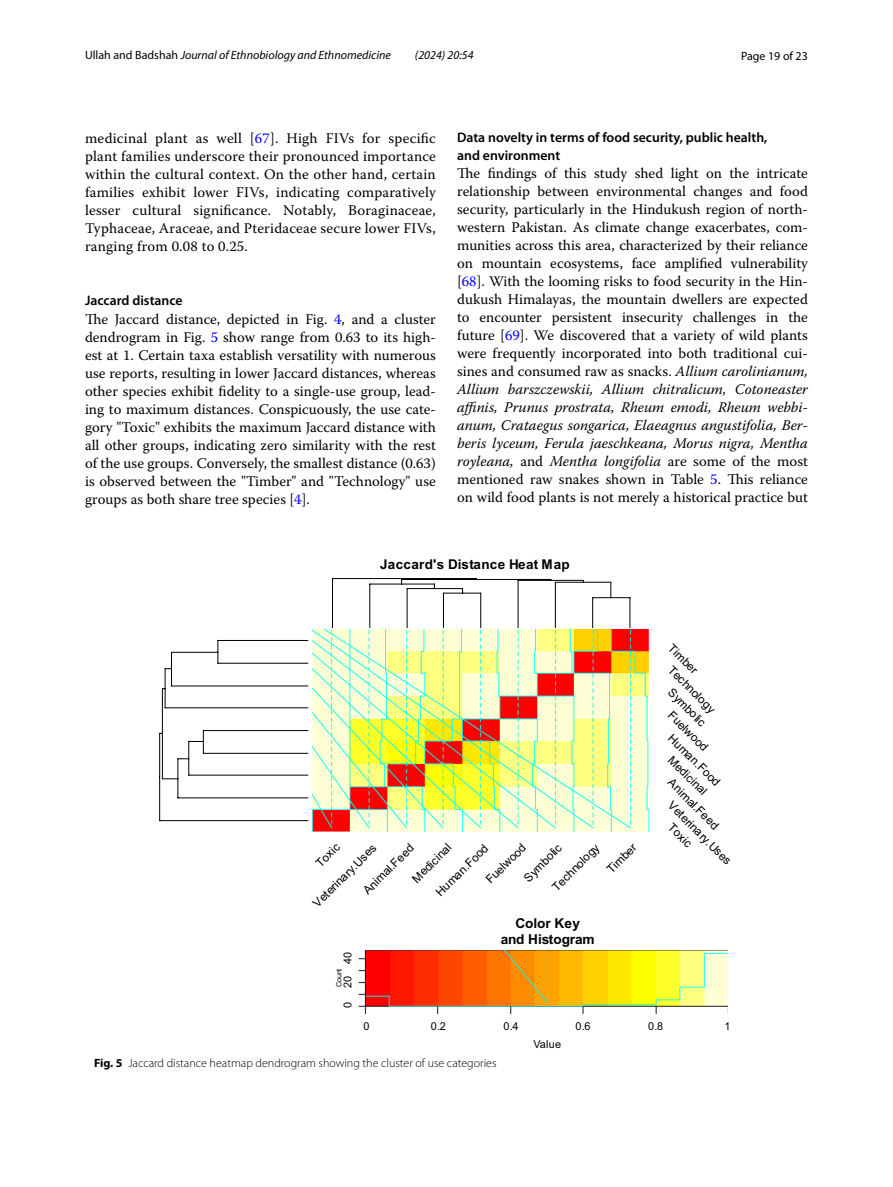
<style>
.page{position:relative;width:893px;height:1187px;background:#fff}
.page>*{position:absolute;margin:0;border:0;box-sizing:border-box;transform-origin:0 0}
.t1{font:14.7px/18px "Warnock Pro";color:#000;text-align:justify}
.t2{font:14.7px/18px "Warnock Pro It 6";color:#000;text-align:justify}
.t3{font:600 13.8px/18px "Myriad Pro";color:#000}
.t4{font:13.65px/16.4px "Arial Bold MT2";letter-spacing:-.01em;color:#000;text-align:center}
.t5{font:13.5px "Arial Bold MT2";letter-spacing:.02em;color:#000}
.t6{font:300 12px "Myriad Pro";color:#000}
.t7{font:italic 12px "Myriad Pro";color:#000}
.t8{font:12px "Myriad Pro";color:#000}
.t9{font:11.85px/25.8px "Arial MT2";color:#000}
.t10{font:10.95px "Arial MT2";letter-spacing:.025em;color:#000}
.t11{font:7.2px "Arial MT2";letter-spacing:-.055em;color:#000}
.s1{font-style:normal}
.s2{color:#00f}
.s3{font-family:"Warnock Pro It 6"}
.s4{font-family:"Warnock Pro"}
.s5{font-weight:700}
</style>
<div class="page">
<img style="left:313px;top:629px;width:415px;height:384px">
<hr style="left:159px;top:777px;width:1px;height:43px;background:#000">
<hr style="left:160px;top:820px;width:148px;height:1px;background:#000">
<hr style="left:159px;top:733px;width:1px;height:44px;background:#000">
<hr style="left:162px;top:688px;width:1px;height:45px;background:#000">
<hr style="left:178px;top:797px;width:130px;height:1px;background:#000">
<hr style="left:189px;top:774px;width:119px;height:1px;background:#000">
<hr style="left:203px;top:752px;width:105px;height:1px;background:#000">
<svg style="left:160px;top:730px;width:44px;height:67px"></svg>
<hr style="left:203px;top:730px;width:105px;height:1px;background:#000">
<hr style="left:165px;top:707px;width:143px;height:1px;background:#000">
<hr style="left:172px;top:685px;width:136px;height:1px;background:#000">
<svg style="left:162px;top:652px;width:10px;height:55px"></svg>
<hr style="left:172px;top:651px;width:46px;height:1px;background:#000">
<hr style="left:218px;top:662px;width:90px;height:1px;background:#000">
<svg style="left:217px;top:640px;width:1px;height:23px"></svg>
<hr style="left:218px;top:640px;width:90px;height:1px;background:#000">
<hr style="left:332px;top:578px;width:72px;height:1px;background:#000">
<hr style="left:332px;top:578px;width:1px;height:49px;background:#000">
<hr style="left:476px;top:579px;width:75px;height:1px;background:#000">
<hr style="left:370px;top:583px;width:32px;height:1px;background:#000">
<hr style="left:369px;top:584px;width:1px;height:43px;background:#000">
<hr style="left:407px;top:588px;width:1px;height:39px;background:#000">
<hr style="left:443px;top:593px;width:1px;height:34px;background:#000">
<svg style="left:401px;top:578px;width:80px;height:15px"></svg>
<hr style="left:480px;top:593px;width:1px;height:34px;background:#000">
<hr style="left:518px;top:580px;width:33px;height:1px;background:#000">
<hr style="left:518px;top:580px;width:1px;height:47px;background:#000">
<hr style="left:555px;top:582px;width:1px;height:45px;background:#000">
<hr style="left:592px;top:597px;width:1px;height:30px;background:#000">
<svg style="left:551px;top:579px;width:78px;height:19px"></svg>
<hr style="left:629px;top:597px;width:1px;height:30px;background:#000">
<p class="t7" style="left:85px;top:48px;width:307px"><span class="s1">Ullah and Badshah</span> Journal of Ethnobiology and Ethnomedicine</p>
<p class="t7" style="left:415px;top:48px;width:60px">(2024) 20:54</p>
<p class="t8" style="left:741px;top:48px;width:68px">Page 19 of 23</p>
<p class="t1" style="left:85px;top:128px;width:352px">medicinal plant as well [<span class="s2">67</span>]. High FIVs for specific plant families underscore their pronounced importance within the cultural context. On the other hand, certain families exhibit lower FIVs, indicating comparatively lesser cultural significance. Notably, Boraginaceae, Typhaceae, Araceae, and Pteridaceae secure lower FIVs, ranging from 0.08 to 0.25.</p>
<p class="t3" style="left:85px;top:291px;width:99px">Jaccard distance</p>
<p class="t1" style="left:85px;top:309px;width:352px">The Jaccard distance, depicted in Fig. <span class="s2">4</span>, and a cluster dendrogram in Fig. <span class="s2">5</span> show range from 0.63 to its high&shy;est at 1. Certain taxa establish versatility with numerous use reports, resulting in lower Jaccard distances, whereas other species exhibit fidelity to a single-use group, lead&shy;ing to maximum distances. Conspicuously, the use cate&shy;gory "Toxic" exhibits the maximum Jaccard distance with all other groups, indicating zero similarity with the rest of the use groups. Conversely, the smallest distance (0.63) is observed between the "Timber" and "Technology" use groups as both share tree species [<span class="s2">4</span>].</p>
<p class="t3" style="left:457px;top:128px;width:312px">Data novelty in terms of food security, public health, and environment</p>
<p class="t1" style="left:457px;top:164px;width:352px">The findings of this study shed light on the intricate relationship between environmental changes and food security, particularly in the Hindukush region of north&shy;western Pakistan. As climate change exacerbates, com&shy;munities across this area, characterized by their reliance on mountain ecosystems, face amplified vulnerability [<span class="s2">68</span>]. With the looming risks to food security in the Hin&shy;dukush Himalayas, the mountain dwellers are expected to encounter persistent insecurity challenges in the future [<span class="s2">69</span>]. We discovered that a variety of wild plants were frequently incorporated into both traditional cui&shy;sines and consumed raw as snacks. <span class="s3">Allium carolinianum,</span></p>
<p class="t2" style="left:457px;top:380px;width:352px">Allium barszczewskii, Allium chitralicum, Cotoneaster affinis, Prunus prostrata, Rheum emodi, Rheum webbi&shy;anum, Crataegus songarica, Elaeagnus angustifolia, Ber&shy;beris lyceum, Ferula jaeschkeana, Morus nigra, Mentha royleana, <span class="s4">and</span> Mentha longifolia <span class="s4">are some of the most</span></p>
<p class="t1" style="left:457px;top:470px;width:352px">mentioned raw snakes shown in Table <span class="s2">5</span>. This reliance on wild food plants is not merely a historical practice but</p>
<p class="t5" style="left:380px;top:554px;width:191px">Jaccard's Distance Heat Map</p>
<p class="t9" style="left:405px;top:871px;width:51px;rotate:-45deg">Medicinal</p>
<p class="t9" style="left:499px;top:852px;width:49px;text-indent:-28px;rotate:-45deg">Fuelwood<br>Symbolic</p>
<p class="t9" style="left:356px;top:883px;width:68px;rotate:-45deg">Animal.Feed</p>
<p class="t9" style="left:309px;top:856px;width:30px;rotate:-45deg">Toxic</p>
<p class="t9" style="left:429px;top:885px;width:70px;rotate:-45deg">Human.Food</p>
<p class="t9" style="left:545px;top:879px;width:63px;rotate:-45deg">Technology</p>
<p class="t9" style="left:600px;top:862px;width:38px;rotate:-45deg">Timber</p>
<p class="t9" style="left:306px;top:896px;width:85px;rotate:-45deg">Veterinary.Uses</p>
<p class="t10" style="left:341px;top:988px;width:38px;rotate:-90deg">20 40</p>
<p class="t11" style="left:334px;top:987px;width:20px;rotate:-90deg">Count</p>
<p class="t10" style="left:341px;top:1008px;width:8px;rotate:-90deg">0</p>
<p class="t4" style="left:501px;top:915px;width:95px">Color Key<br>and Histogram</p>
<p class="t9" style="left:679px;top:636px;width:38px;rotate:45deg">Timber</p>
<p class="t9" style="left:679px;top:658px;width:63px;rotate:45deg">Technology</p>
<p class="t9" style="left:679px;top:681px;width:49px;rotate:45deg">Symbolic</p>
<p class="t9" style="left:679px;top:704px;width:52px;rotate:45deg">Fuelwood</p>
<p class="t9" style="left:679px;top:726px;width:70px;rotate:45deg">Human.Food</p>
<p class="t9" style="left:679px;top:748px;width:51px;rotate:45deg">Medicinal</p>
<p class="t9" style="left:679px;top:771px;width:68px;rotate:45deg">Animal.Feed</p>
<p class="t9" style="left:679px;top:794px;width:85px;rotate:45deg">Veterinary.Uses</p>
<p class="t9" style="left:679px;top:816px;width:30px;rotate:45deg">Toxic</p>
<p class="t10" style="left:363px;top:1018px;width:8px">0</p>
<p class="t10" style="left:431px;top:1018px;width:17px">0.2</p>
<p class="t10" style="left:503px;top:1018px;width:17px">0.4</p>
<p class="t10" style="left:575px;top:1018px;width:17px">0.6</p>
<p class="t10" style="left:648px;top:1018px;width:17px">0.8</p>
<p class="t10" style="left:725px;top:1018px;width:8px">1</p>
<p class="t10" style="left:533px;top:1037px;width:29px">Value</p>
<p class="t6" style="left:94px;top:1056px;width:404px"><span class="s5">Fig. 5</span> Jaccard distance heatmap dendrogram showing the cluster of use categories</p>
</div>
